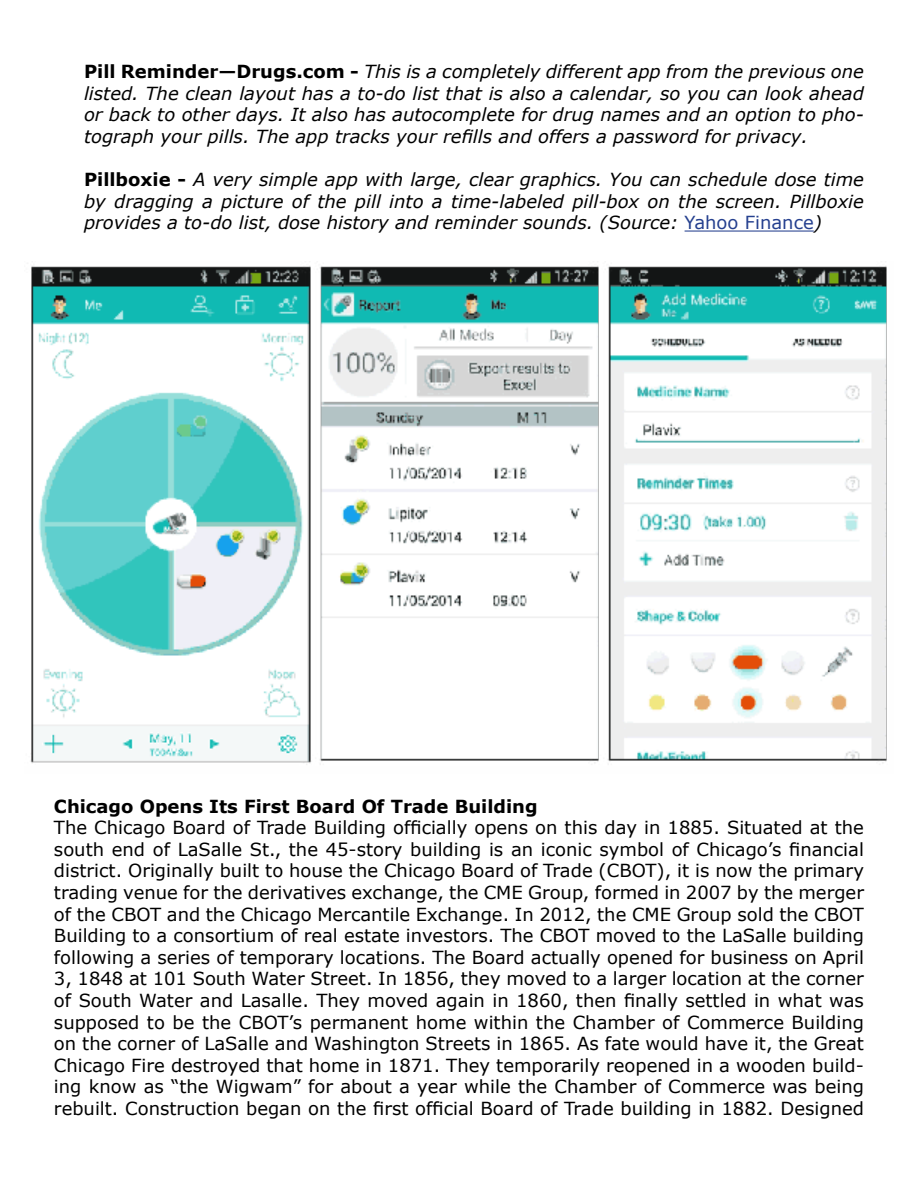
<style>
.page{position:relative;width:918px;height:1188px;background:#fff}
.page>*{position:absolute;margin:0;border:0;box-sizing:border-box;transform-origin:0 0}
.t1{font:18px/21.6px "Verdana";color:#000;text-align:justify}
.t2{font:italic 18px/21.6px "Verdana";color:#000;text-align:justify}
.t3{font:700 18px "Verdana";color:#000}
.s1{font-weight:700;font-style:normal}
.s2{font-style:normal;color:#25408f}
</style>
<div class="page">
<hr style="left:685px;top:231px;width:129px;height:1px;background:#25408f">
<img style="left:30px;top:266px;width:857px;height:499px">
<p class="t2" style="left:84px;top:61px;width:782px"><span class="s1">Pill Reminder—Drugs.com -</span> This is a completely different app from the previous one listed. The clean layout has a to-do list that is also a calendar, so you can look ahead or back to other days. It also has autocomplete for drug names and an option to pho&shy;tograph your pills. The app tracks your refills and offers a password for privacy.</p>
<p class="t2" style="left:84px;top:169px;width:781px"><span class="s1">Pillboxie -</span> A very simple app with large, clear graphics. You can schedule dose time by dragging a picture of the pill into a time-labeled pill-box on the screen. Pillboxie provides a to-do list, dose history and reminder sounds. (Source: <span class="s2">Yahoo Finance</span>)</p>
<p class="t3" style="left:54px;top:793px;width:485px">Chicago Opens Its First Board Of Trade Building</p>
<p class="t1" style="left:54px;top:817px;width:812px">The Chicago Board of Trade Building officially opens on this day in 1885. Situated at the south end of LaSalle St., the 45-story building is an iconic symbol of Chicago’s financial district. Originally built to house the Chicago Board of Trade (CBOT), it is now the primary trading venue for the derivatives exchange, the CME Group, formed in 2007 by the merger of the CBOT and the Chicago Mercantile Exchange. In 2012, the CME Group sold the CBOT Building to a consortium of real estate investors. The CBOT moved to the LaSalle building following a series of temporary locations. The Board actually opened for business on April 3, 1848 at 101 South Water Street. In 1856, they moved to a larger location at the corner of South Water and Lasalle. They moved again in 1860, then finally settled in what was supposed to be the CBOT’s permanent home within the Chamber of Commerce Building on the corner of LaSalle and Washington Streets in 1865. As fate would have it, the Great Chicago Fire destroyed that home in 1871. They temporarily reopened in a wooden build&shy;ing know as “the Wigwam” for about a year while the Chamber of Commerce was being rebuilt. Construction began on the first official Board of Trade building in 1882. Designed</p>
</div>
